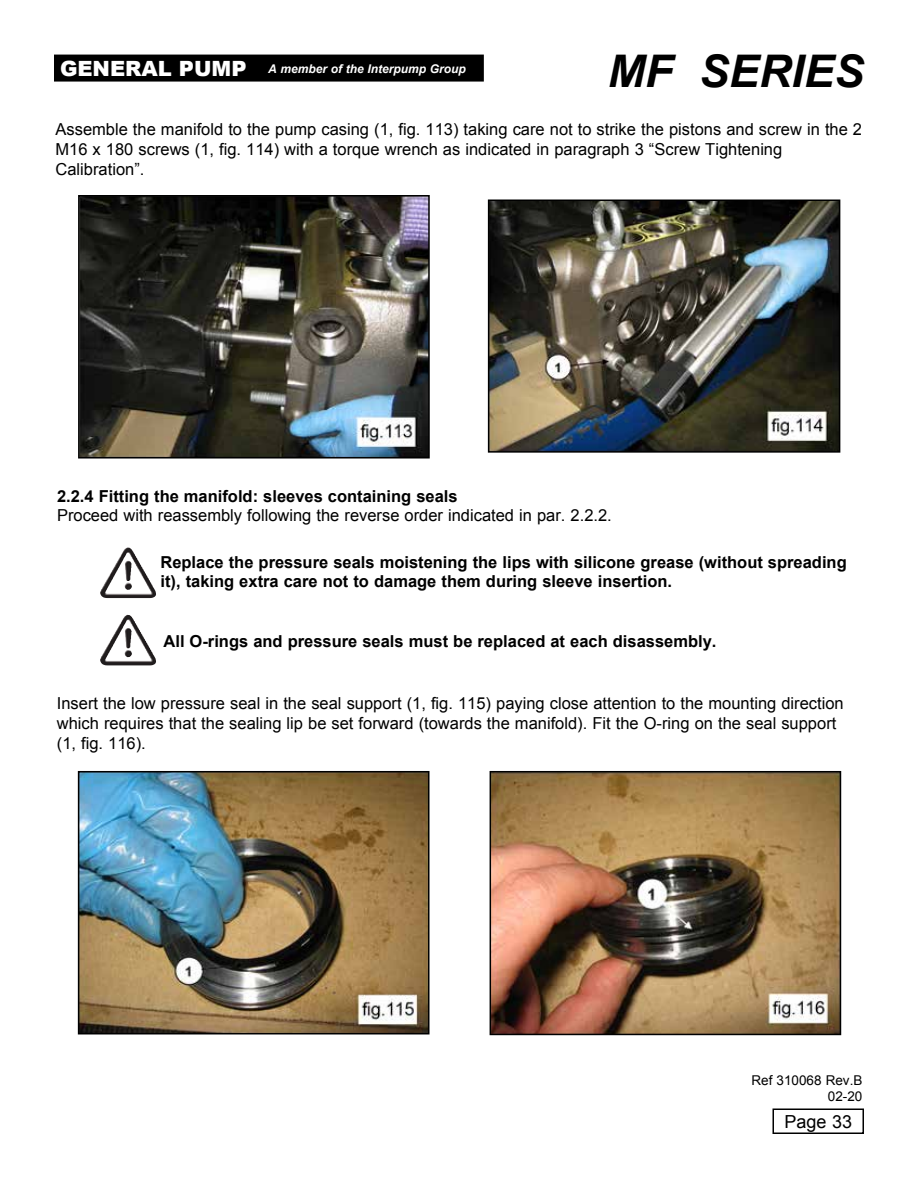
<style>
.page{position:relative;width:918px;height:1188px;background:#fff}
.page>*{position:absolute;margin:0;border:0;box-sizing:border-box;transform-origin:0 0}
.t1{font:italic 700 45px "Arial";color:#000}
.t2{font:18px "Arial";color:#000}
.t3{font:16.5px/19.8px "Arial";color:#000}
.t4{font:700 16.5px/19.8px "Arial";color:#000}
.t5{font:13.5px/16.2px "Arial";color:#000;text-align:right}
.t6{font:italic 700 12px "Arial";color:#fff}
.s1{font-weight:900;font-style:normal;font-size:21px}
</style>
<div class="page">
<div style="left:54px;top:55px;width:430px;height:27px;background:#000"></div>
<img style="left:81px;top:198px;width:346px;height:258px">
<div style="left:78px;top:195px;width:352px;height:264px;border:2px solid #000"></div>
<img style="left:491px;top:203px;width:346px;height:247px">
<div style="left:488px;top:200px;width:352px;height:253px;border:2px solid #000"></div>
<img style="left:100px;top:549px;width:56px;height:49px">
<img style="left:100px;top:617px;width:56px;height:48px">
<div style="left:772px;top:1108px;width:92px;height:26px;border:2px solid #000"></div>
<img style="left:81px;top:774px;width:346px;height:257px">
<div style="left:78px;top:771px;width:352px;height:263px;border:2px solid #000"></div>
<img style="left:493px;top:774px;width:345px;height:258px">
<div style="left:490px;top:771px;width:351px;height:264px;border:2px solid #000"></div>
<p class="t6" style="left:60px;top:61px;width:407px"><span class="s1">GENERAL PUMP</span> A member of the Interpump Group</p>
<h1 class="t1" style="left:608px;top:42px;width:258px">MF SERIES</h1>
<p class="t3" style="left:56px;top:120px;width:808px">Assemble the manifold to the pump casing (1, fig. 113) taking care not to strike the pistons and screw in the 2<br>M16 x 180 screws (1, fig. 114) with a torque wrench as indicated in paragraph 3 “Screw Tightening<br>Calibration”.</p>
<p class="t4" style="left:57px;top:487px;width:402px">2.2.4 Fitting the manifold: sleeves containing seals</p>
<p class="t3" style="left:57px;top:506px;width:556px">Proceed with reassembly following the reverse order indicated in par. 2.2.2.</p>
<p class="t4" style="left:160px;top:553px;width:688px">Replace the pressure seals moistening the lips with silicone grease (without spreading it), taking extra care not to damage them during sleeve insertion.</p>
<p class="t4" style="left:164px;top:632px;width:554px">All O-rings and pressure seals must be replaced at each disassembly.</p>
<p class="t3" style="left:57px;top:694px;width:788px">Insert the low pressure seal in the seal support (1, fig. 115) paying close attention to the mounting direction which requires that the sealing lip be set forward (towards the manifold). Fit the O-ring on the seal support (1, fig. 116).</p>
<p class="t5" style="left:751px;top:1072px;width:113px">Ref 310068 Rev.B<br>02-20</p>
<p class="t2" style="left:784px;top:1110px;width:69px">Page 33</p>
</div>
